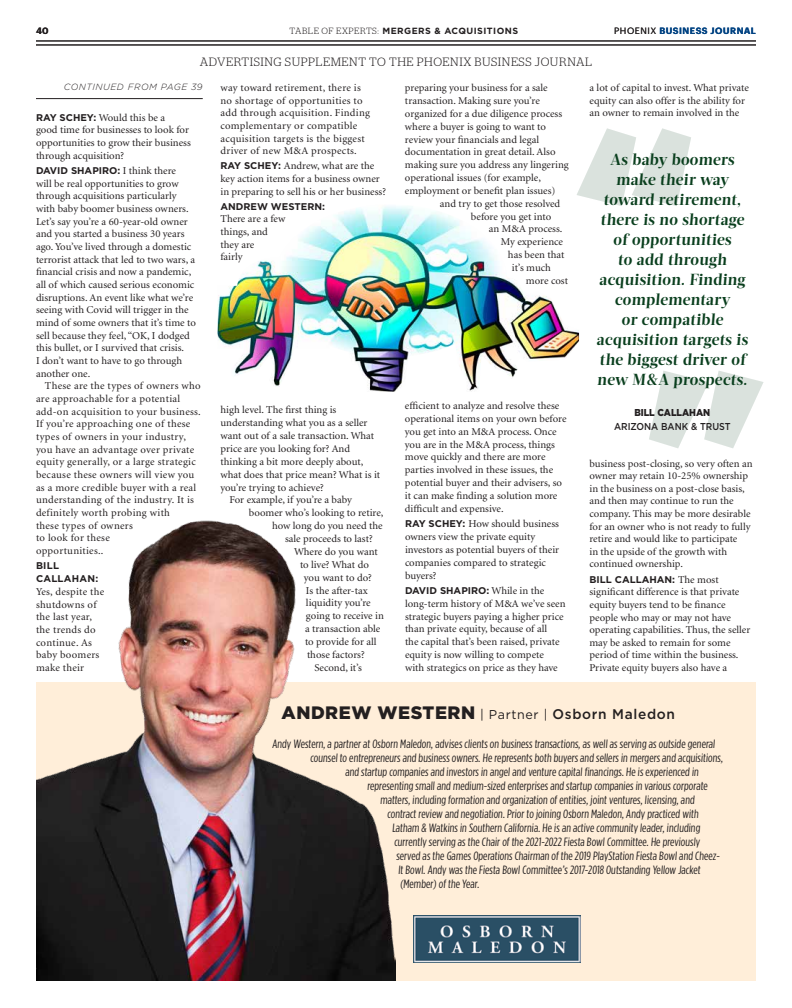
<style>
.page{position:relative;width:792px;height:1008px;background:#fff}
.page>*{position:absolute;margin:0;border:0;box-sizing:border-box;transform-origin:0 0}
.t1{font:900 18px "Gotham";letter-spacing:.03em;color:#231f20}
.t2{font:700 16px/20px "Acta Headline";color:#0a3f1e;text-align:center;scale:.96 1}
.t3{font:12px "Gotham Condensed";color:#231f20;scale:1.05 1}
.t4{font:300 12px "Stag";letter-spacing:.05em;color:#231f20}
.t5{font:10.5px/12.8px "Minion";color:#231f20}
.t6{font:10.5px/12.7px "Minion";letter-spacing:.025em;color:#231f20}
.t7{font:500 10px "Gotham";color:#231f20;scale:.9 1}
.t8{font:900 10px "Gotham";color:#231f20;scale:.9 1}
.t9{font:700 9.8px "Gotham";color:#231f20}
.t10{font:700 9.8px/12.9px "Gotham";letter-spacing:.025em;color:#231f20}
.t11{font:700 9px "Gotham";letter-spacing:.05em;color:#231f20}
.t12{font:600 9px "Graphik";letter-spacing:.055em;color:#004282}
.t13{font:italic 300 9px "Gotham";letter-spacing:.06em;color:#231f20}
.t14{font:600 9px "Graphik";color:#231f20}
.s1{font-family:"Stag";font-weight:300}
.s2{font-weight:400;color:#231f20}
.s3{font-family:"Gotham";font-weight:700;font-size:9.8px}
.s4{font-family:"Minion";font-weight:400;font-size:10.5px}
.s5{font-weight:400;font-size:12.8px}
.s6{font-weight:500;font-size:14px}
</style>
<div class="page">
<div style="left:36px;top:683px;width:720px;height:298px;background:#ffeed9"></div>
<hr style="left:36px;top:98px;width:167px;height:1px;background:#231f20">
<img style="left:414px;top:915px;width:166px;height:48px">
<svg style="left:577px;top:128px;width:114px;height:78px"></svg>
<svg style="left:649px;top:371px;width:115px;height:77px"></svg>
<hr style="left:36px;top:41px;width:720px;height:1px;background:#231f20">
<hr style="left:36px;top:45px;width:720px;height:1px;background:#231f20">
<img style="left:36px;top:520px;width:360px;height:461px">
<img style="left:218px;top:204px;width:361px;height:188px">
<p class="t14" style="left:36px;top:24px;width:14px">40</p>
<p class="t11" style="left:289px;top:26px;width:230px"><span class="s1">TABLE OF EXPERTS:</span> MERGERS &amp; ACQUISITIONS</p>
<p class="t12" style="left:614px;top:24px;width:143px"><span class="s2">PHOENIX</span> BUSINESS JOURNAL</p>
<p class="t4" style="left:200px;top:55px;width:394px">ADVERTISING SUPPLEMENT TO THE PHOENIX BUSINESS JOURNAL</p>
<p class="t13" style="left:64px;top:82px;width:140px">CONTINUED FROM PAGE 39</p>
<p class="t5" style="left:36px;top:111px;width:156px"><span class="s3">RAY SCHEY:</span> Would this be a<br>good time for businesses to look for opportunities to grow their business through acquisition?</p>
<p class="t9" style="left:36px;top:165px;width:142px">DAVID SHAPIRO: <span class="s4">I think there</span></p>
<p class="t5" style="left:36px;top:177px;width:161px">will be real opportunities to grow through acquisitions particularly with baby boomer business owners.<br>Let’s say you’re a 60-year-old owner and you started a business 30 years ago. You’ve lived through a domestic terrorist attack that led to two wars, a financial crisis and now a pandemic, all of which caused serious economic disruptions. An event like what we’re seeing with Covid will trigger in the mind of some owners that it’s time to sell because they feel, “OK, I dodged this bullet, or I survived that crisis.<br>I don’t want to have to go through another one.</p>
<p class="t6" style="left:36px;top:380px;width:166px;text-indent:9px">These are the types of owners who are approachable for a potential add-on acquisition to your business.<br>If you’re approaching one of these types of owners in your industry, you have an advantage over private equity generally, or a large strategic because these owners will view you as a more credible buyer with a real understanding of the industry. It is definitely worth probing with<br>these types of owners<br>to look for these<br>opportunities..</p>
<p class="t10" style="left:36px;top:559px;width:64px">BILL<br>CALLAHAN:</p>
<p class="t6" style="left:36px;top:586px;width:70px">Yes, despite the shutdowns of the last year, the trends do continue. As baby boomers make their</p>
<p class="t6" style="left:221px;top:82px;width:151px">way toward retirement, there is no shortage of opportunities to add through acquisition. Finding complementary or compatible acquisition targets is the biggest driver of new M&amp;A prospects.</p>
<p class="t5" style="left:220px;top:160px;width:167px"><span class="s3">RAY SCHEY:</span> Andrew, what are the key action items for a business owner in preparing to sell his or her business?</p>
<p class="t9" style="left:220px;top:201px;width:106px">ANDREW WESTERN:</p>
<p class="t5" style="left:221px;top:213px;width:66px">There are a few things, and they are<br>fairly</p>
<p class="t5" style="left:590px;top:82px;width:161px">a lot of capital to invest. What private equity can also offer is the ability for an owner to remain involved in the</p>
<p class="t5" style="left:405px;top:82px;width:165px">preparing your business for a sale transaction. Making sure you’re organized for a due diligence process where a buyer is going to want to review your financials and legal documentation in great detail. Also making sure you address any lingering operational issues (for example, employment or benefit plan issues)</p>
<p class="t5" style="left:440px;top:197px;width:122px">and try to get those resolved</p>
<p class="t5" style="left:471px;top:210px;width:82px">before you get into</p>
<p class="t5" style="left:489px;top:223px;width:75px">an M&amp;A process.</p>
<p class="t5" style="left:501px;top:236px;width:64px">My experience</p>
<p class="t5" style="left:508px;top:249px;width:58px">has been that</p>
<p class="t5" style="left:512px;top:262px;width:40px">it’s much</p>
<p class="t5" style="left:526px;top:274px;width:44px">more cost</p>
<h2 class="t2" style="left:597px;top:149px;width:161px">As baby boomers make their way toward retirement, there is no shortage of opportunities<br>to add through acquisition. Finding complementary<br>or compatible acquisition targets is the biggest driver of new M&amp;A prospects.</h2>
<p class="t8" style="left:634px;top:406px;width:86px">BILL CALLAHAN</p>
<p class="t7" style="left:614px;top:420px;width:131px">ARIZONA BANK &amp; TRUST</p>
<p class="t5" style="left:405px;top:400px;width:163px">efficient to analyze and resolve these operational items on your own before you get into an M&amp;A process. Once you are in the M&amp;A process, things move quickly and there are more parties involved in these issues, the potential buyer and their advisers, so it can make finding a solution more difficult and expensive.</p>
<p class="t5" style="left:405px;top:518px;width:156px"><span class="s3">RAY SCHEY:</span> How should business owners view the private equity investors as potential buyers of their companies compared to strategic buyers?</p>
<p class="t9" style="left:405px;top:585px;width:141px">DAVID SHAPIRO: <span class="s4">While in the</span></p>
<p class="t5" style="left:405px;top:597px;width:162px">long-term history of M&amp;A we’ve seen strategic buyers paying a higher price than private equity, because of all<br>the capital that’s been raised, private equity is now willing to compete with strategics on price as they have</p>
<p class="t5" style="left:221px;top:404px;width:117px">high level. The first thing is</p>
<p class="t5" style="left:221px;top:417px;width:149px">understanding what you as a seller</p>
<p class="t5" style="left:221px;top:430px;width:155px">want out of a sale transaction. What</p>
<p class="t5" style="left:221px;top:443px;width:131px">price are you looking for? And</p>
<p class="t5" style="left:221px;top:455px;width:144px">thinking a bit more deeply about,</p>
<p class="t5" style="left:221px;top:468px;width:161px">what does that price mean? What is it</p>
<p class="t5" style="left:221px;top:481px;width:105px">you’re trying to achieve?</p>
<p class="t5" style="left:229px;top:494px;width:124px">For example, if you’re a baby</p>
<p class="t5" style="left:249px;top:507px;width:136px">boomer who’s looking to retire,</p>
<p class="t5" style="left:272px;top:520px;width:112px">how long do you need the</p>
<p class="t5" style="left:285px;top:533px;width:89px">sale proceeds to last?</p>
<p class="t5" style="left:294px;top:546px;width:85px">Where do you want</p>
<p class="t5" style="left:300px;top:558px;width:70px">to live? What do</p>
<p class="t5" style="left:304px;top:571px;width:69px">you want to do?</p>
<p class="t5" style="left:306px;top:584px;width:63px">Is the after-tax</p>
<p class="t5" style="left:306px;top:597px;width:66px">liquidity you’re</p>
<p class="t5" style="left:306px;top:610px;width:79px">going to receive in</p>
<p class="t5" style="left:305px;top:623px;width:77px">a transaction able</p>
<p class="t5" style="left:305px;top:636px;width:73px">to provide for all</p>
<p class="t5" style="left:307px;top:649px;width:59px">those factors?</p>
<p class="t5" style="left:314px;top:661px;width:49px">Second, it’s</p>
<p class="t5" style="left:590px;top:457px;width:165px">business post-closing, so very often an owner may retain 10-25% ownership in the business on a post-close basis, and then may continue to run the company. This may be more desirable for an owner who is not ready to fully retire and would like to participate<br>in the upside of the growth with continued ownership.</p>
<p class="t9" style="left:590px;top:574px;width:131px">BILL CALLAHAN: <span class="s4">The most</span></p>
<p class="t5" style="left:590px;top:586px;width:162px">significant difference is that private equity buyers tend to be finance people who may or may not have operating capabilities. Thus, the seller may be asked to remain for some period of time within the business.<br>Private equity buyers also have a</p>
<h1 class="t1" style="left:281px;top:702px;width:395px">ANDREW WESTERN <span class="s5">| Partner |</span> <span class="s6">Osborn Maledon</span></h1>
<p class="t3" style="left:272px;top:737px;width:424px">Andy Western, a partner at Osborn Maledon, advises clients on business transactions, as well as serving as outside general</p>
<p class="t3" style="left:310px;top:751px;width:396px">counsel to entrepreneurs and business owners. He represents both buyers and sellers in mergers and acquisitions,</p>
<p class="t3" style="left:345px;top:766px;width:339px">and startup companies and investors in angel and venture capital financings. He is experienced in</p>
<p class="t3" style="left:367px;top:780px;width:327px">representing small and medium-sized enterprises and startup companies in various corporate</p>
<p class="t3" style="left:380px;top:794px;width:302px">matters, including formation and organization of entities, joint ventures, licensing, and</p>
<p class="t3" style="left:387px;top:808px;width:299px">contract review and negotiation. Prior to joining Osborn Maledon, Andy practiced with</p>
<p class="t3" style="left:392px;top:822px;width:296px">Latham &amp; Watkins in Southern California. He is an active community leader, including</p>
<p class="t3" style="left:394px;top:836px;width:294px">currently serving as the Chair of the 2021-2022 Fiesta Bowl Committee. He previously</p>
<p class="t3" style="left:396px;top:850px;width:311px">served as the Games Operations Chairman of the 2019 PlayStation Fiesta Bowl and Cheez-</p>
<p class="t3" style="left:398px;top:864px;width:291px">It Bowl. Andy was the Fiesta Bowl Committee’s 2017-2018 Outstanding Yellow Jacket</p>
<p class="t3" style="left:400px;top:878px;width:78px">(Member) of the Year.</p>
</div>
